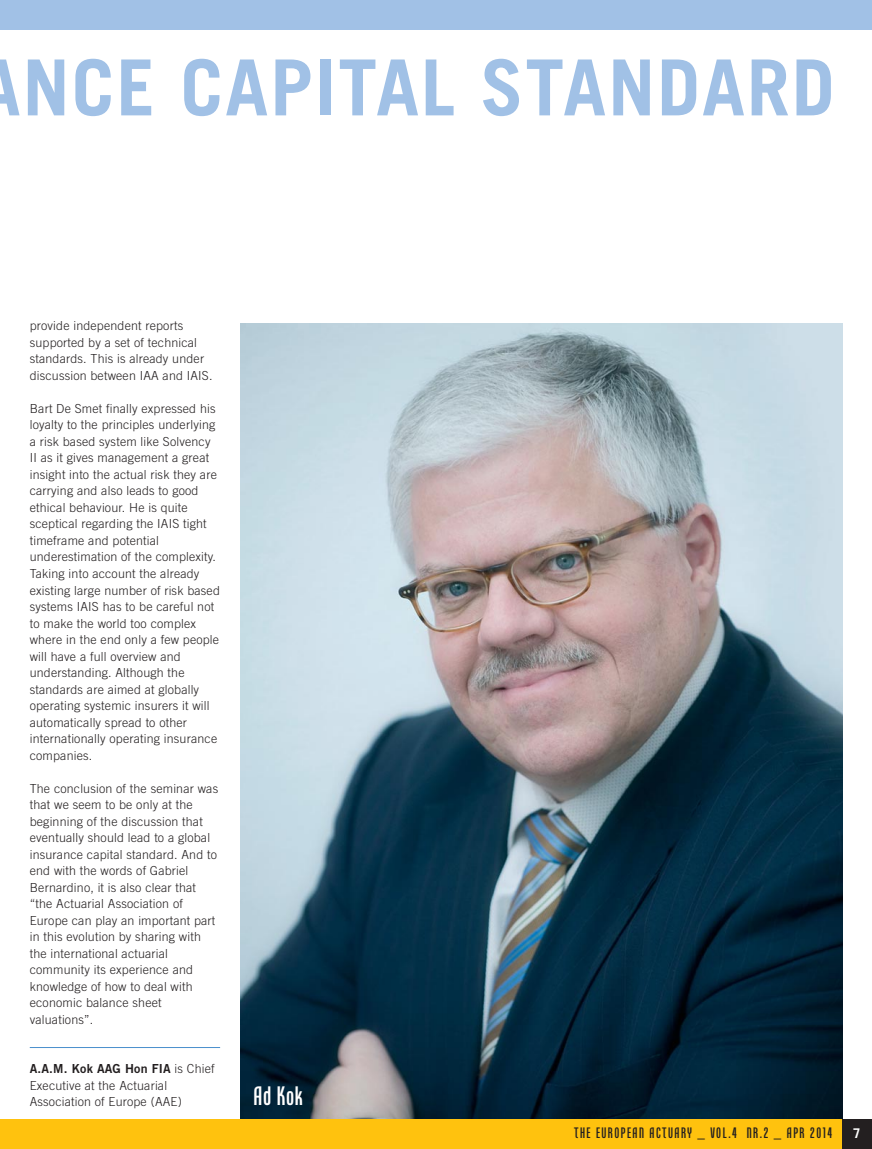
<style>
.page{position:relative;width:872px;height:1149px;background:#fff}
.page>*{position:absolute;margin:0;border:0;box-sizing:border-box;transform-origin:0 0}
.t1{font:700 77.25px "Trade Gothic LT";letter-spacing:.025em;color:#a1c1e6}
.t2{font:27px "Freytag LT";color:#fff}
.t3{font:15.3px "Freytag LT";letter-spacing:.1em;color:#231f20}
.t4{font:700 13.35px "Trade Gothic LT";color:#fff}
.t5{font:300 12.45px/16.5px "Trade Gothic LT";letter-spacing:.015em;color:#231f20}
.t6{font:12.45px "Trade Gothic LT Bold Two";letter-spacing:.015em;color:#231f20}
.s1{font-family:"Trade Gothic LT";font-weight:300}
</style>
<div class="page">
<img style="left:241px;top:323px;width:601px;height:795px">
<div style="left:0;top:1118px;width:842px;height:30px;background:#ffc20e"></div>
<div style="left:842px;top:1118px;width:30px;height:30px;background:#231f20"></div>
<hr style="left:30px;top:1046px;width:190px;height:1px;background:#498ecc">
<div style="left:0;top:0;width:872px;height:30px;background:#a1c1e6"></div>
<h1 class="t1" style="left:22px;top:60px;width:813px">NCE CAPITAL STANDARD</h1>
<p class="t5" style="left:30px;top:318px;width:184px">provide independent reports supported by a set of technical standards. This is already under discussion between IAA and IAIS.</p>
<p class="t5" style="left:30px;top:401px;width:192px">Bart De Smet finally expressed his loyalty to the principles underlying a risk based system like Solvency<br>II as it gives management a great insight into the actual risk they are carrying and also leads to good ethical behaviour. He is quite sceptical regarding the IAIS tight timeframe and potential underestimation of the complexity.<br>Taking into account the already existing large number of risk based systems IAIS has to be careful not to make the world too complex where in the end only a few people will have a full overview and understanding. Although the standards are aimed at globally operating systemic insurers it will automatically spread to other internationally operating insurance companies.</p>
<p class="t5" style="left:30px;top:780px;width:190px">The conclusion of the seminar was that we seem to be only at the beginning of the discussion that eventually should lead to a global insurance capital standard. And to end with the words of Gabriel<br>Bernardino, it is also clear that “the Actuarial Association of<br>Europe can play an important part in this evolution by sharing with the international actuarial community its experience and knowledge of how to deal with economic balance sheet valuations”.</p>
<p class="t6" style="left:30px;top:1064px;width:186px">A.A.M. Kok AAG Hon FIA <span class="s1">is Chief</span></p>
<p class="t5" style="left:30px;top:1077px;width:154px">Executive at the Actuarial<br>Association of Europe (AAE)</p>
<h2 class="t2" style="left:253px;top:1085px;width:51px">Ad Kok</h2>
<p class="t3" style="left:574px;top:1126px;width:260px">THE EUROPEAN ACTUARY _ VOL.4 NR.2 _ APR 2014</p>
<p class="t4" style="left:853px;top:1127px;width:9px">7</p>
</div>
